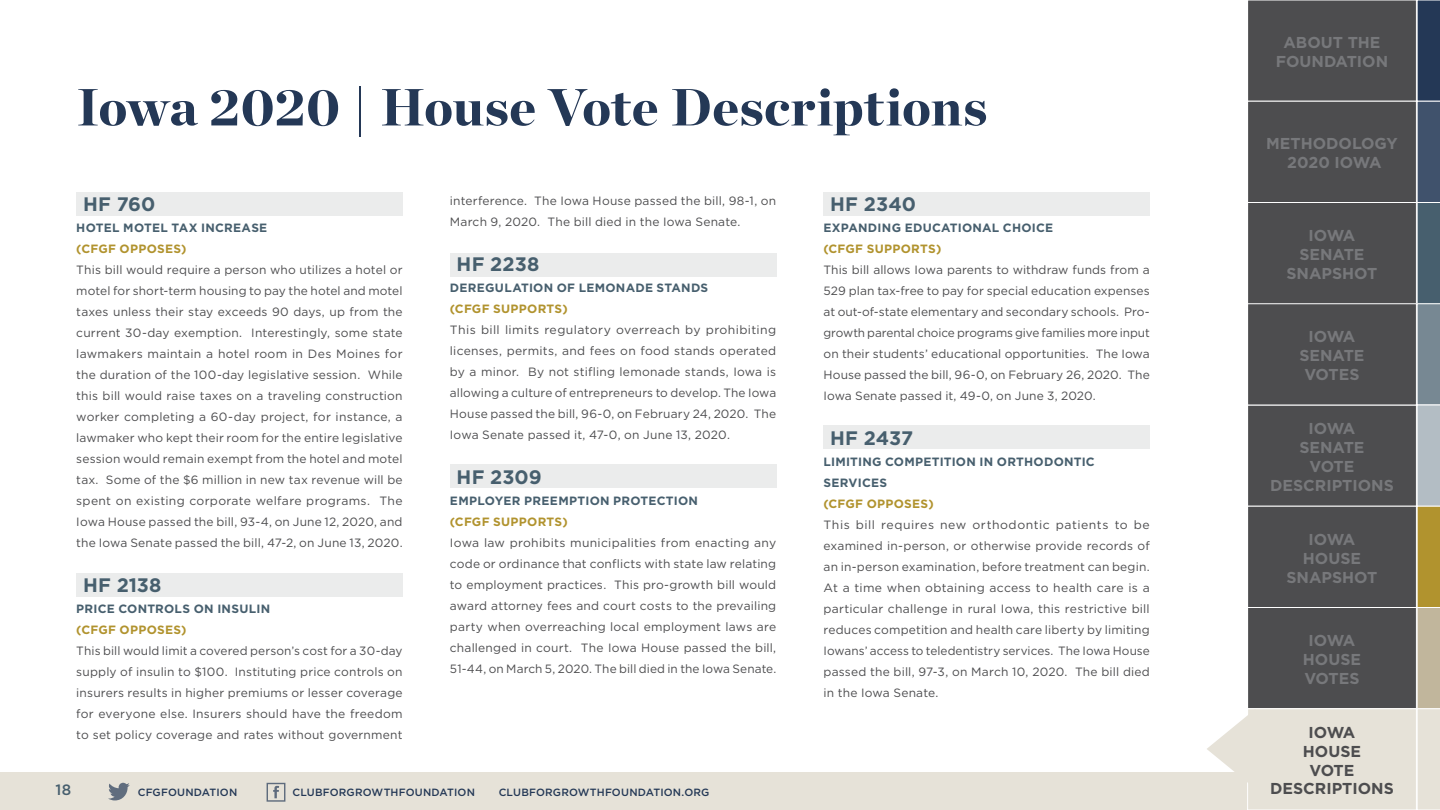
<style>
.page{position:relative;width:1440px;height:810px;background:#fff}
.page>*{position:absolute;margin:0;border:0;box-sizing:border-box;transform-origin:0 0}
.t1{font:900 52.2px "Chronicle Display";letter-spacing:.005em;color:#243856}
.t2{font:700 19.5px "Gotham HTF";letter-spacing:.005em;color:#475f6e}
.t3{font:700 15.75px/18.9px "Gotham HTF";color:#77787b;text-align:center}
.t4{font:700 15.75px/18.9px "Gotham HTF";color:#4d4d4f;text-align:center}
.t5{font:500 15px "Gotham HTF";color:#475f6e}
.t6{font:12px/21px "Gotham HTF";letter-spacing:.01em;color:#4d4d4f;text-align:justify}
.t7{font:700 12px/21px "Gotham HTF";letter-spacing:.02em;color:#475f6e}
.t8{font:700 12px "Gotham HTF";letter-spacing:.02em;color:#b1932e}
.t9{font:500 10.5px "Gotham HTF";letter-spacing:.015em;color:#243856}
</style>
<div class="page">
<div style="left:0;top:773px;width:1265px;height:37px;background:#e6e2d8"></div>
<div style="left:1248px;top:405px;width:168px;height:101px;background:#4d4d4f"></div>
<div style="left:1247px;top:405px;width:170px;height:102px;border:1px solid #fff"></div>
<div style="left:1248px;top:0;width:168px;height:101px;background:#4d4d4f"></div>
<div style="left:1247px;top:0;width:170px;height:102px;border:1px solid #fff"></div>
<div style="left:1248px;top:101px;width:168px;height:101px;background:#4d4d4f"></div>
<div style="left:1247px;top:101px;width:170px;height:102px;border:1px solid #fff"></div>
<div style="left:1248px;top:202px;width:168px;height:102px;background:#4d4d4f"></div>
<div style="left:1247px;top:202px;width:170px;height:102px;border:1px solid #fff"></div>
<div style="left:1248px;top:304px;width:168px;height:101px;background:#4d4d4f"></div>
<div style="left:1247px;top:303px;width:170px;height:102px;border:1px solid #fff"></div>
<div style="left:1248px;top:506px;width:168px;height:101px;background:#4d4d4f"></div>
<div style="left:1247px;top:506px;width:170px;height:102px;border:1px solid #fff"></div>
<div style="left:1248px;top:607px;width:168px;height:102px;background:#4d4d4f"></div>
<div style="left:1247px;top:607px;width:170px;height:102px;border:1px solid #fff"></div>
<div style="left:1248px;top:709px;width:168px;height:101px;background:#e6e2d8"></div>
<div style="left:1247px;top:708px;width:170px;height:102px;border:1px solid #fff"></div>
<svg style="left:1207px;top:709px;width:48px;height:80px"></svg>
<svg style="left:1417px;top:0;width:23px;height:810px;background:#8a8f89"></svg>
<svg style="left:108px;top:783px;width:22px;height:17px"></svg>
<svg style="left:273px;top:786px;width:6px;height:12px"></svg>
<div style="left:267px;top:783px;width:18px;height:19px;border:1px solid #243856"></div>
<div style="left:76px;top:573px;width:327px;height:24px;background:#ebecec"></div>
<div style="left:450px;top:253px;width:326px;height:24px;background:#ebecec"></div>
<div style="left:450px;top:465px;width:326px;height:23px;background:#ebecec"></div>
<div style="left:823px;top:192px;width:327px;height:24px;background:#ebecec"></div>
<div style="left:823px;top:425px;width:327px;height:24px;background:#ebecec"></div>
<div style="left:76px;top:192px;width:327px;height:24px;background:#ebecec"></div>
<h1 class="t1" style="left:76px;top:84px;width:912px">Iowa 2020 | House Vote Descriptions</h1>
<h2 class="t2" style="left:83px;top:197px;width:74px">HF 760</h2>
<p class="t7" style="left:76px;top:218px;width:193px">HOTEL MOTEL TAX INCREASE</p>
<p class="t8" style="left:76px;top:244px;width:112px">(CFGF OPPOSES)</p>
<p class="t6" style="left:76px;top:260px;width:328px">This bill would require a person who utilizes a hotel or motel for short-term housing to pay the hotel and motel taxes unless their stay exceeds 90 days, up from the current 30-day exemption. Interestingly, some state lawmakers maintain a hotel room in Des Moines for the duration of the 100-day legislative session. While this bill would raise taxes on a traveling construction worker completing a 60-day project, for instance, a lawmaker who kept their room for the entire legislative session would remain exempt from the hotel and motel tax. Some of the $6 million in new tax revenue will be spent on existing corporate welfare programs. The Iowa House passed the bill, 93-4, on June 12, 2020, and the Iowa Senate passed the bill, 47-2, on June 13, 2020.</p>
<h2 class="t2" style="left:83px;top:578px;width:80px">HF 2138</h2>
<p class="t7" style="left:76px;top:599px;width:195px">PRICE CONTROLS ON INSULIN</p>
<p class="t8" style="left:76px;top:625px;width:112px">(CFGF OPPOSES)</p>
<p class="t6" style="left:76px;top:641px;width:328px">This bill would limit a covered person’s cost for a 30-day supply of insulin to $100. Instituting price controls on insurers results in higher premiums or lesser coverage for everyone else. Insurers should have the freedom to set policy coverage and rates without government</p>
<p class="t6" style="left:450px;top:190px;width:328px">interference. The Iowa House passed the bill, 98-1, on<br>March 9, 2020. The bill died in the Iowa Senate.</p>
<h2 class="t2" style="left:457px;top:256px;width:84px">HF 2238</h2>
<p class="t7" style="left:450px;top:278px;width:260px">DEREGULATION OF LEMONADE STANDS</p>
<p class="t8" style="left:450px;top:304px;width:119px">(CFGF SUPPORTS)</p>
<p class="t6" style="left:450px;top:319px;width:328px">This bill limits regulatory overreach by prohibiting licenses, permits, and fees on food stands operated by a minor. By not stifling lemonade stands, Iowa is allowing a culture of entrepreneurs to develop. The Iowa House passed the bill, 96-0, on February 24, 2020. The Iowa Senate passed it, 47-0, on June 13, 2020.</p>
<h2 class="t2" style="left:457px;top:469px;width:87px">HF 2309</h2>
<p class="t7" style="left:450px;top:491px;width:250px">EMPLOYER PREEMPTION PROTECTION</p>
<p class="t8" style="left:450px;top:517px;width:119px">(CFGF SUPPORTS)</p>
<p class="t6" style="left:450px;top:532px;width:328px">Iowa law prohibits municipalities from enacting any code or ordinance that conflicts with state law relating to employment practices. This pro-growth bill would award attorney fees and court costs to the prevailing party when overreaching local employment laws are challenged in court. The Iowa House passed the bill, 51-44, on March 5, 2020. The bill died in the Iowa Senate.</p>
<h2 class="t2" style="left:830px;top:197px;width:87px">HF 2340</h2>
<p class="t7" style="left:823px;top:218px;width:231px">EXPANDING EDUCATIONAL CHOICE</p>
<p class="t8" style="left:823px;top:244px;width:119px">(CFGF SUPPORTS)</p>
<p class="t6" style="left:823px;top:260px;width:328px">This bill allows Iowa parents to withdraw funds from a 529 plan tax-free to pay for special education expenses at out-of-state elementary and secondary schools. Pro&shy;growth parental choice programs give families more input on their students’ educational opportunities. The Iowa House passed the bill, 96-0, on February 26, 2020. The Iowa Senate passed it, 49-0, on June 3, 2020.</p>
<h2 class="t2" style="left:830px;top:431px;width:84px">HF 2437</h2>
<p class="t7" style="left:823px;top:452px;width:273px">LIMITING COMPETITION IN ORTHODONTIC<br>SERVICES</p>
<p class="t8" style="left:823px;top:499px;width:112px">(CFGF OPPOSES)</p>
<p class="t6" style="left:823px;top:515px;width:328px">This bill requires new orthodontic patients to be examined in-person, or otherwise provide records of an in-person examination, before treatment can begin.<br>At a time when obtaining access to health care is a particular challenge in rural Iowa, this restrictive bill reduces competition and health care liberty by limiting Iowans’ access to teledentistry services. The Iowa House passed the bill, 97-3, on March 10, 2020. The bill died in the Iowa Senate.</p>
<h3 class="t3" style="left:1276px;top:34px;width:114px">ABOUT THE<br>FOUNDATION</h3>
<h3 class="t3" style="left:1266px;top:135px;width:133px">METHODOLOGY<br>2020 IOWA</h3>
<h3 class="t3" style="left:1287px;top:227px;width:92px">IOWA<br>SENATE<br>SNAPSHOT</h3>
<h3 class="t3" style="left:1299px;top:328px;width:67px">IOWA<br>SENATE<br>VOTES</h3>
<h3 class="t3" style="left:1270px;top:420px;width:125px">IOWA<br>SENATE<br>VOTE<br>DESCRIPTIONS</h3>
<h3 class="t3" style="left:1287px;top:531px;width:92px">IOWA<br>HOUSE<br>SNAPSHOT</h3>
<h3 class="t3" style="left:1303px;top:632px;width:60px">IOWA<br>HOUSE<br>VOTES</h3>
<h3 class="t4" style="left:1303px;top:724px;width:60px">IOWA<br>HOUSE<br>VOTE</h3>
<p class="t5" style="left:55px;top:783px;width:17px">18</p>
<p class="t9" style="left:138px;top:788px;width:101px">CFGFOUNDATION</p>
<p class="t9" style="left:292px;top:788px;width:184px">CLUBFORGROWTHFOUNDATION</p>
<p class="t9" style="left:499px;top:788px;width:212px">CLUBFORGROWTHFOUNDATION.ORG</p>
<h3 class="t4" style="left:1270px;top:781px;width:125px">DESCRIPTIONS</h3>
</div>
